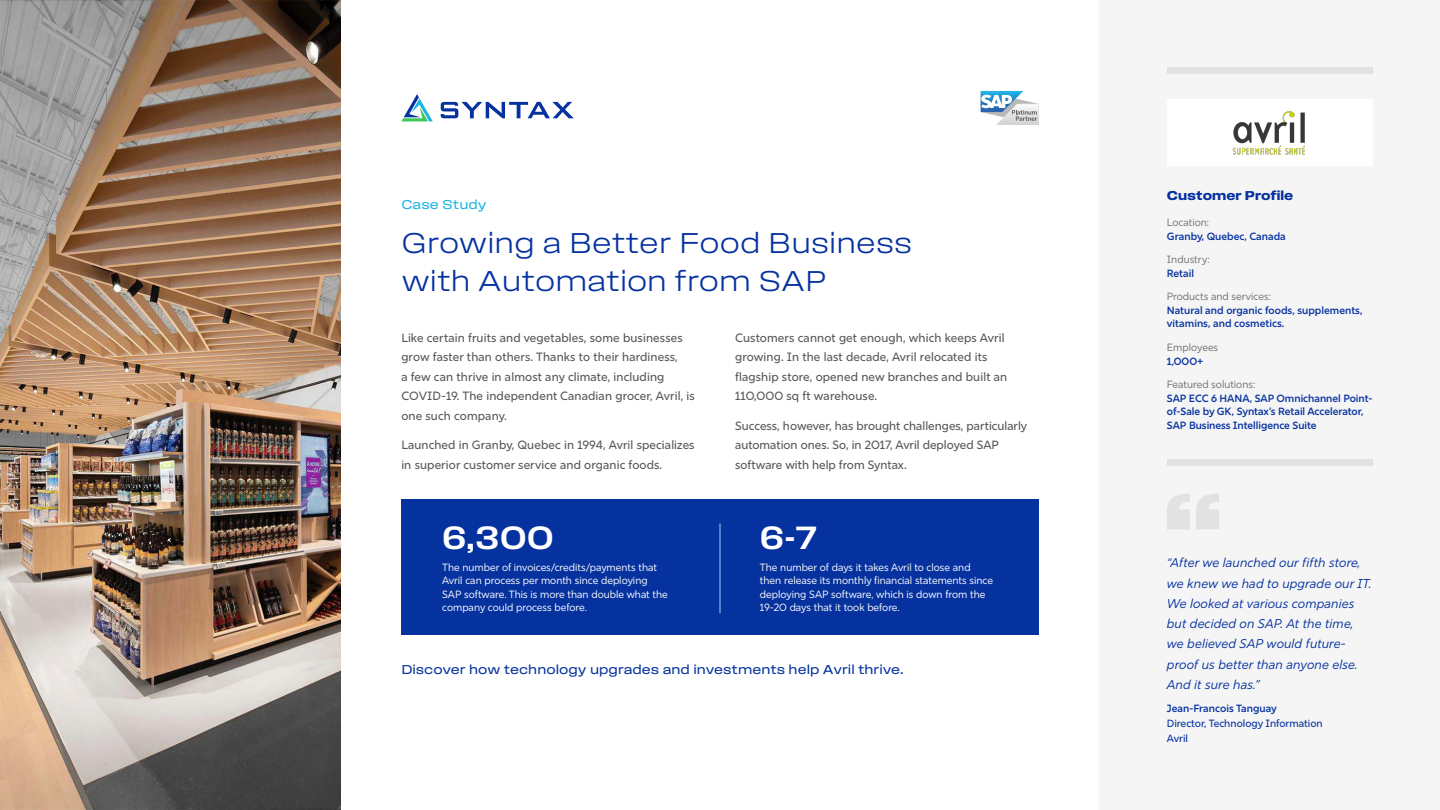
<style>
.page{position:relative;width:1440px;height:810px;background:#fff}
.page>*{position:absolute;margin:0;border:0;box-sizing:border-box;transform-origin:0 0}
.t1{font:33.75px "Field Gothic No.73 Med Wide";color:#fff}
.t2{font:30px "Field Gothic No.71 Light Wide";color:#0632a0}
.t3{font:13.5px "Field Gothic No.72 Reg Wide";color:#0632a0}
.t4{font:13.5px "Field Gothic No.74 Demi Wide";color:#0632a0}
.t5{font:13.5px "Field Gothic No.72 Reg Wide";color:#1eb4e6}
.t6{font:italic 12.75px/20.2px "Rig Sans";letter-spacing:.01em;color:#0632a0}
.text{font:500 12px/19.5px "Rig Sans";letter-spacing:.01em;color:#57585a}
.t7{font:10.5px/13.5px "Rig Sans";color:#fff}
.t8{font:600 10.5px/13.5px "Rig Sans";letter-spacing:-.005em;color:#0632a0}
.t9{font:10.5px "Rig Sans";color:#707070}
.t10{font:500 10.5px "Rig Sans";color:#0632a0}
</style>
<div class="page">
<div style="left:1099px;top:0;width:341px;height:810px;background:#f5f5f5"></div>
<svg style="left:401px;top:94px;width:32px;height:27px"></svg>
<svg style="left:441px;top:102px;width:133px;height:16px"></svg>
<img style="left:0;top:0;width:341px;height:810px">
<div style="left:1167px;top:68px;width:205px;height:6px;background:#e2e2e2"></div>
<div style="left:1167px;top:459px;width:205px;height:7px;background:#e2e2e2"></div>
<svg style="left:1167px;top:494px;width:52px;height:35px"></svg>
<svg style="left:981px;top:91px;width:58px;height:34px"></svg>
<div style="left:1167px;top:99px;width:205px;height:67px;background:#fff"></div>
<img style="left:1232px;top:111px;width:73px;height:44px">
<div style="left:401px;top:499px;width:638px;height:135px;background:#0632a0"></div>
<hr style="left:720px;top:524px;width:1px;height:89px;background:#8fdaf3">
<p class="t5" style="left:401px;top:197px;width:87px">Case Study</p>
<p class="t2" style="left:401px;top:227px;width:513px">Growing a Better Food Business</p>
<p class="t2" style="left:401px;top:264px;width:427px">with Automation from SAP</p>
<p class="text" style="left:401px;top:328px;width:295px">Like certain fruits and vegetables, some businesses grow faster than others. Thanks to their hardiness,<br>a few can thrive in almost any climate, including COVID-19. The independent Canadian grocer, Avril, is one such company.</p>
<p class="text" style="left:401px;top:435px;width:295px">Launched in Granby, Quebec in 1994, Avril specializes in superior customer service and organic foods.</p>
<p class="text" style="left:735px;top:328px;width:274px">Customers cannot get enough, which keeps Avril growing. In the last decade, Avril relocated its flagship store, opened new branches and built an 110,000 sq ft warehouse.</p>
<p class="text" style="left:735px;top:416px;width:293px">Success, however, has brought challenges, particularly automation ones. So, in 2017, Avril deployed SAP software with help from Syntax.</p>
<p class="t1" style="left:442px;top:519px;width:113px">6,300</p>
<p class="t1" style="left:760px;top:519px;width:59px">6-7</p>
<p class="t7" style="left:442px;top:561px;width:227px">The number of invoices/credits/payments that Avril can process per month since deploying SAP software. This is more than double what the company could process before.</p>
<p class="t7" style="left:760px;top:561px;width:235px">The number of days it takes Avril to close and then release its monthly financial statements since deploying SAP software, which is down from the 19-20 days that it took before.</p>
<p class="t3" style="left:401px;top:662px;width:504px">Discover how technology upgrades and investments help Avril thrive.</p>
<p class="t4" style="left:1167px;top:188px;width:128px">Customer Profile</p>
<p class="t9" style="left:1167px;top:216px;width:44px">Location:</p>
<p class="t8" style="left:1167px;top:229px;width:120px">Granby, Quebec, Canada</p>
<p class="t9" style="left:1167px;top:253px;width:44px">Industry:</p>
<p class="t8" style="left:1167px;top:267px;width:29px">Retail</p>
<p class="t9" style="left:1167px;top:291px;width:106px">Products and services:</p>
<p class="t8" style="left:1167px;top:304px;width:197px">Natural and organic foods, supplements, vitamins, and cosmetics.</p>
<p class="t9" style="left:1167px;top:341px;width:53px">Employees</p>
<p class="t8" style="left:1167px;top:354px;width:38px">1,000+</p>
<p class="t9" style="left:1167px;top:378px;width:90px">Featured solutions:</p>
<p class="t8" style="left:1167px;top:391px;width:207px">SAP ECC 6 HANA, SAP Omnichannel Point&shy;of-Sale by GK, Syntax’s Retail Accelerator,<br>SAP Business Intelligence Suite</p>
<p class="t6" style="left:1167px;top:553px;width:206px">“After we launched our fifth store, we knew we had to upgrade our IT.<br>We looked at various companies</p>
<p class="t6" style="left:1167px;top:614px;width:192px">but decided on SAP. At the time, we believed SAP would future&shy;proof us better than anyone else.<br>And it sure has.”</p>
<p class="t8" style="left:1167px;top:702px;width:112px">Jean-Francois Tanguay</p>
<p class="t10" style="left:1167px;top:717px;width:157px">Director, Technology Information</p>
<p class="t10" style="left:1167px;top:732px;width:23px">Avril</p>
</div>
